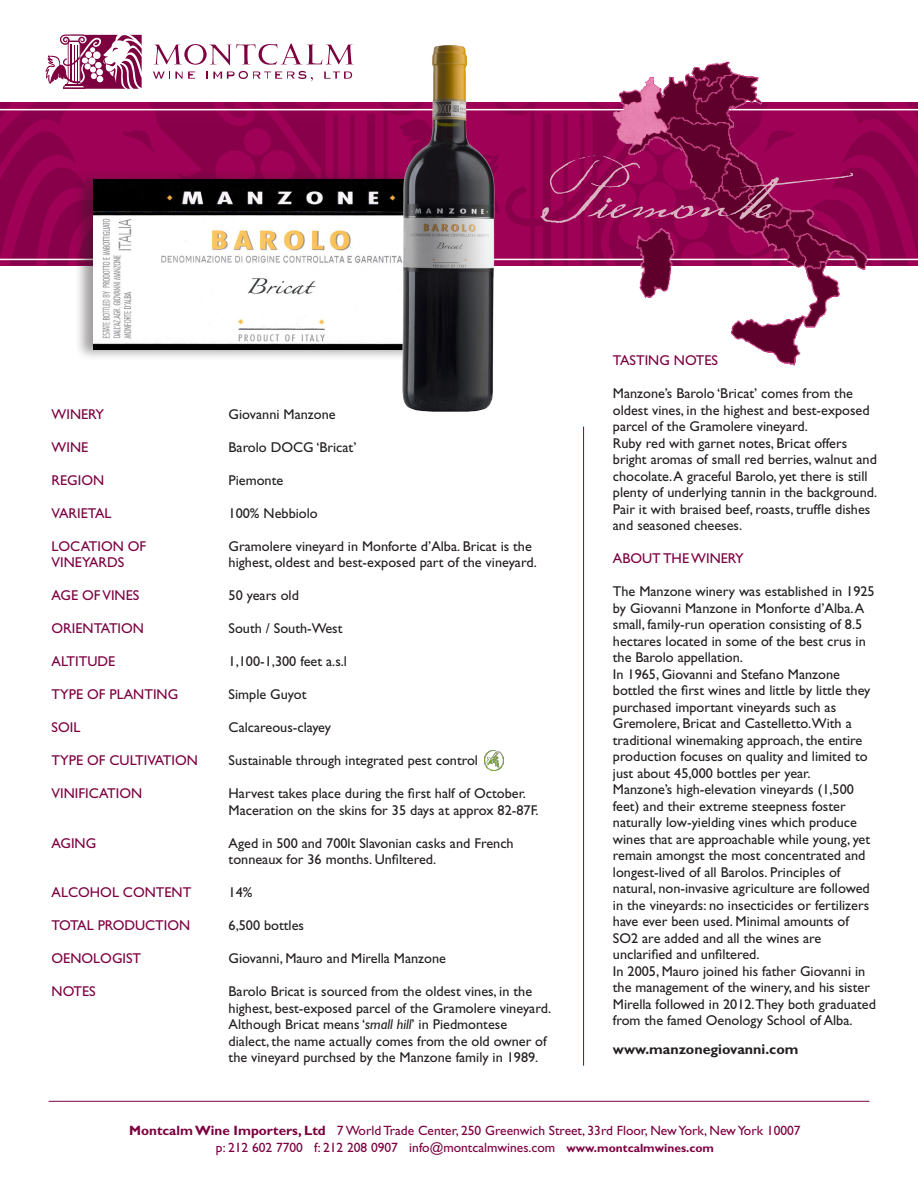
<style>
.page{position:relative;width:918px;height:1188px;background:#fff}
.page>*{position:absolute;margin:0;border:0;box-sizing:border-box;transform-origin:0 0}
.t1{font:67.5px "Californya C";letter-spacing:.015em;color:#d9b5c2}
.t2{font:14.25px/16.5px "Gill Sans";color:#231f20}
.t3{font:14.25px "Gill Sans";color:#7c0040}
.t4{font:700 14.25px "Gill Sans";color:#231f20}
.t5{font:13.5px "Gill Sans";color:#7c0040}
.s1{font-style:italic}
.s2{font-weight:700}
.s3{font-weight:700;font-size:12px}
</style>
<div class="page">
<svg style="left:879px;top:102px;width:38px;height:163px;background:#90014e"></svg>
<svg style="left:0;top:102px;width:116px;height:163px;background:#930250"></svg>
<svg style="left:122px;top:102px;width:487px;height:163px;background:#960251"></svg>
<hr style="left:0;top:109px;width:918px;height:1px;background:#fff">
<hr style="left:0;top:259px;width:918px;height:1px;background:#fff">
<svg style="left:153px;top:72px;width:42px;height:7px"></svg>
<svg style="left:206px;top:71px;width:107px;height:10px"></svg>
<svg style="left:324px;top:72px;width:28px;height:7px"></svg>
<svg style="left:153px;top:44px;width:201px;height:21px"></svg>
<svg style="left:46px;top:34px;width:96px;height:55px"></svg>
<img style="left:609px;top:61px;width:270px;height:305px">
<hr style="left:49px;top:1101px;width:820px;height:1px;background:#7c0040">
<hr style="left:583px;top:427px;width:1px;height:639px;background:#7c0040">
<div style="left:75px;top:170px;width:394px;height:191px;background:#231f20;opacity:.43"></div>
<img style="left:94px;top:179px;width:299px;height:171px">
<img style="left:393px;top:45px;width:111px;height:367px">
<img style="left:484px;top:751px;width:20px;height:19px">
<h1 class="t1" style="left:544px;top:157px;width:313px">Piemonte</h1>
<p class="t3" style="left:52px;top:406px;width:54px">WINERY</p>
<p class="t2" style="left:229px;top:406px;width:109px">Giovanni Manzone</p>
<p class="t3" style="left:52px;top:439px;width:38px">WINE</p>
<p class="t2" style="left:229px;top:439px;width:129px">Barolo DOCG ‘Bricat’</p>
<p class="t3" style="left:52px;top:472px;width:54px">REGION</p>
<p class="t2" style="left:229px;top:472px;width:56px">Piemonte</p>
<p class="t3" style="left:52px;top:505px;width:61px">VARIETAL</p>
<p class="t2" style="left:229px;top:505px;width:91px">100% Nebbiolo</p>
<p class="t3" style="left:52px;top:538px;width:96px">LOCATION OF</p>
<p class="t2" style="left:229px;top:538px;width:305px">Gramolere vineyard in Monforte d’Alba. Bricat is the</p>
<p class="t3" style="left:52px;top:555px;width:74px">VINEYARDS</p>
<p class="t2" style="left:229px;top:555px;width:310px">highest, oldest and best-exposed part of the vineyard.</p>
<p class="t3" style="left:52px;top:588px;width:89px">AGE OF VINES</p>
<p class="t2" style="left:229px;top:588px;width:72px">50 years old</p>
<p class="t3" style="left:52px;top:621px;width:94px">ORIENTATION</p>
<p class="t2" style="left:229px;top:621px;width:115px">South / South-West</p>
<p class="t3" style="left:52px;top:654px;width:65px">ALTITUDE</p>
<p class="t2" style="left:229px;top:654px;width:120px">1,100-1,300 feet a.s.l</p>
<p class="t3" style="left:52px;top:687px;width:128px">TYPE OF PLANTING</p>
<p class="t2" style="left:229px;top:687px;width:79px">Simple Guyot</p>
<p class="t3" style="left:52px;top:720px;width:30px">SOIL</p>
<p class="t2" style="left:229px;top:720px;width:104px">Calcareous-clayey</p>
<p class="t3" style="left:52px;top:753px;width:148px">TYPE OF CULTIVATION</p>
<p class="t2" style="left:229px;top:753px;width:251px">Sustainable through integrated pest control</p>
<p class="t3" style="left:52px;top:786px;width:92px">VINIFICATION</p>
<p class="t2" style="left:229px;top:786px;width:311px">Harvest takes place during the first half of October.<br>Maceration on the skins for 35 days at approx 82-87F.</p>
<p class="t3" style="left:52px;top:835px;width:46px">AGING</p>
<p class="t2" style="left:229px;top:835px;width:287px">Aged in 500 and 700lt Slavonian casks and French tonneaux for 36 months. Unfiltered.</p>
<p class="t3" style="left:52px;top:885px;width:141px">ALCOHOL CONTENT</p>
<p class="t2" style="left:229px;top:885px;width:25px">14%</p>
<p class="t3" style="left:52px;top:918px;width:140px">TOTAL PRODUCTION</p>
<p class="t2" style="left:229px;top:918px;width:77px">6,500 bottles</p>
<p class="t3" style="left:52px;top:951px;width:91px">OENOLOGIST</p>
<p class="t2" style="left:229px;top:951px;width:219px">Giovanni, Mauro and Mirella Manzone</p>
<p class="t3" style="left:52px;top:984px;width:46px">NOTES</p>
<p class="t2" style="left:229px;top:984px;width:324px">Barolo Bricat is sourced from the oldest vines, in the highest, best-exposed parcel of the Gramolere vineyard.</p>
<p class="t2" style="left:229px;top:1017px;width:320px">Although Bricat means ‘<span class="s1">small hill</span>’ in Piedmontese dialect, the name actually comes from the old owner of</p>
<p class="t2" style="left:229px;top:1050px;width:311px">the vineyard purchsed by the Manzone family in 1989.</p>
<p class="t3" style="left:613px;top:352px;width:107px">TASTING NOTES</p>
<p class="t2" style="left:613px;top:385px;width:258px">Manzone’s Barolo ‘Bricat’ comes from the oldest vines, in the highest and best-exposed parcel of the Gramolere vineyard.</p>
<p class="t2" style="left:613px;top:435px;width:266px">Ruby red with garnet notes, Bricat offers bright aromas of small red berries, walnut and chocolate. A graceful Barolo, yet there is still plenty of underlying tannin in the background.<br>Pair it with braised beef, roasts, truffle dishes and seasoned cheeses.</p>
<p class="t3" style="left:613px;top:550px;width:132px">ABOUT THE WINERY</p>
<p class="t2" style="left:613px;top:583px;width:263px">The Manzone winery was established in 1925 by Giovanni Manzone in Monforte d’Alba. A small, family-run operation consisting of 8.5 hectares located in some of the best crus in the Barolo appellation.</p>
<p class="t2" style="left:613px;top:666px;width:259px">In 1965, Giovanni and Stefano Manzone bottled the first wines and little by little they purchased important vineyards such as Gremolere, Bricat and Castelletto.With a traditional winemaking approach, the entire production focuses on quality and limited to just about 45,000 bottles per year.</p>
<p class="t2" style="left:613px;top:781px;width:259px">Manzone’s high-elevation vineyards (1,500 feet) and their extreme steepness foster naturally low-yielding vines which produce wines that are approachable while young, yet remain amongst the most concentrated and longest-lived of all Barolos. Principles of natural, non-invasive agriculture are followed in the vineyards: no insecticides or fertilizers have ever been used. Minimal amounts of SO2 are added and all the wines are unclarified and unfiltered.</p>
<p class="t2" style="left:613px;top:963px;width:265px">In 2005, Mauro joined his father Giovanni in the management of the winery, and his sister Mirella followed in 2012.They both graduated from the famed Oenology School of Alba.</p>
<p class="t4" style="left:613px;top:1041px;width:187px">www.manzonegiovanni.com</p>
<p class="t5" style="left:129px;top:1123px;width:673px"><span class="s2">Montcalm Wine Importers, Ltd</span> 7 World Trade Center, 250 Greenwich Street, 33rd Floor, New York, New York 10007</p>
<p class="t5" style="left:216px;top:1139px;width:500px">p: 212 602 7700 f: 212 208 0907 info@montcalmwines.com <span class="s3">www.montcalmwines.com</span></p>
</div>
